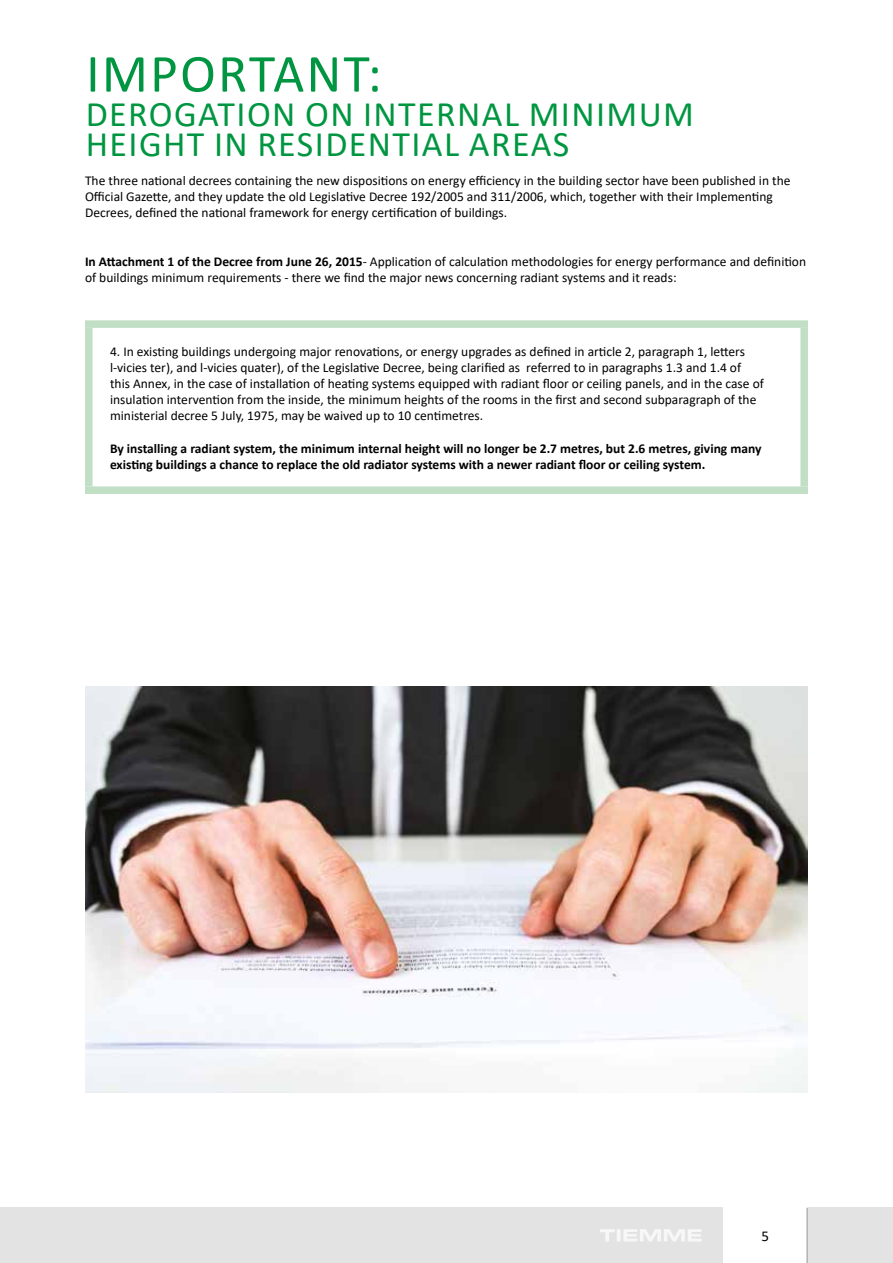
<style>
.page{position:relative;width:893px;height:1263px;background:#fff}
.page>*{position:absolute;margin:0;border:0;box-sizing:border-box;transform-origin:0 0}
.t1{font:54px "Calibri";letter-spacing:.04em;color:#009641}
.t2{font:36px/30px "Calibri";letter-spacing:.04em;color:#009641}
.t3{font:15px "Calibri";color:#000}
.t4{font:13.5px/16.2px "Calibri";color:#000}
.t5{font:700 13.5px/16.2px "Calibri";color:#000}
.s1{font-weight:700}
</style>
<div class="page">
<div style="left:0;top:1208px;width:723px;height:55px;background:#e3e3e3"></div>
<div style="left:808px;top:1208px;width:85px;height:55px;background:#e3e3e3"></div>
<hr style="left:806px;top:1208px;width:2px;height:55px;background:#b3b2b2">
<svg style="left:600px;top:1229px;width:102px;height:12px"></svg>
<div style="left:85px;top:320px;width:723px;height:8px;background:#c1dfc4"></div>
<div style="left:85px;top:328px;width:8px;height:158px;background:#c1dfc4"></div>
<div style="left:800px;top:328px;width:8px;height:158px;background:#c1dfc4"></div>
<div style="left:85px;top:486px;width:723px;height:8px;background:#c1dfc4"></div>
<img style="left:85px;top:686px;width:723px;height:406px">
<h1 class="t1" style="left:86px;top:36px;width:297px">IMPORTANT:</h1>
<h2 class="t2" style="left:86px;top:98px;width:610px">DEROGATION ON INTERNAL MINIMUM<br>HEIGHT IN RESIDENTIAL AREAS</h2>
<p class="t4" style="left:85px;top:172px;width:707px">The three national decrees containing the new dispositions on energy efficiency in the building sector have been published in the<br>Official Gazette, and they update the old Legislative Decree 192/2005 and 311/2006, which, together with their Implementing<br>Decrees, defined the national framework for energy certification of buildings.</p>
<p class="t4" style="left:85px;top:253px;width:723px"><span class="s1">In Attachment 1 of the Decree from June 26, 2015</span>- Application of calculation methodologies for energy performance and definition of buildings minimum requirements - there we find the major news concerning radiant systems and it reads:</p>
<p class="t4" style="left:110px;top:343px;width:655px">4. In existing buildings undergoing major renovations, or energy upgrades as defined in article 2, paragraph 1, letters l-vicies ter), and l-vicies quater), of the Legislative Decree, being clarified as referred to in paragraphs 1.3 and 1.4 of this Annex, in the case of installation of heating systems equipped with radiant floor or ceiling panels, and in the case of insulation intervention from the inside, the minimum heights of the rooms in the first and second subparagraph of the ministerial decree 5 July, 1975, may be waived up to 10 centimetres.</p>
<p class="t5" style="left:110px;top:440px;width:653px">By installing a radiant system, the minimum internal height will no longer be 2.7 metres, but 2.6 metres, giving many existing buildings a chance to replace the old radiator systems with a newer radiant floor or ceiling system.</p>
<p class="t3" style="left:762px;top:1225px;width:9px">5</p>
</div>
